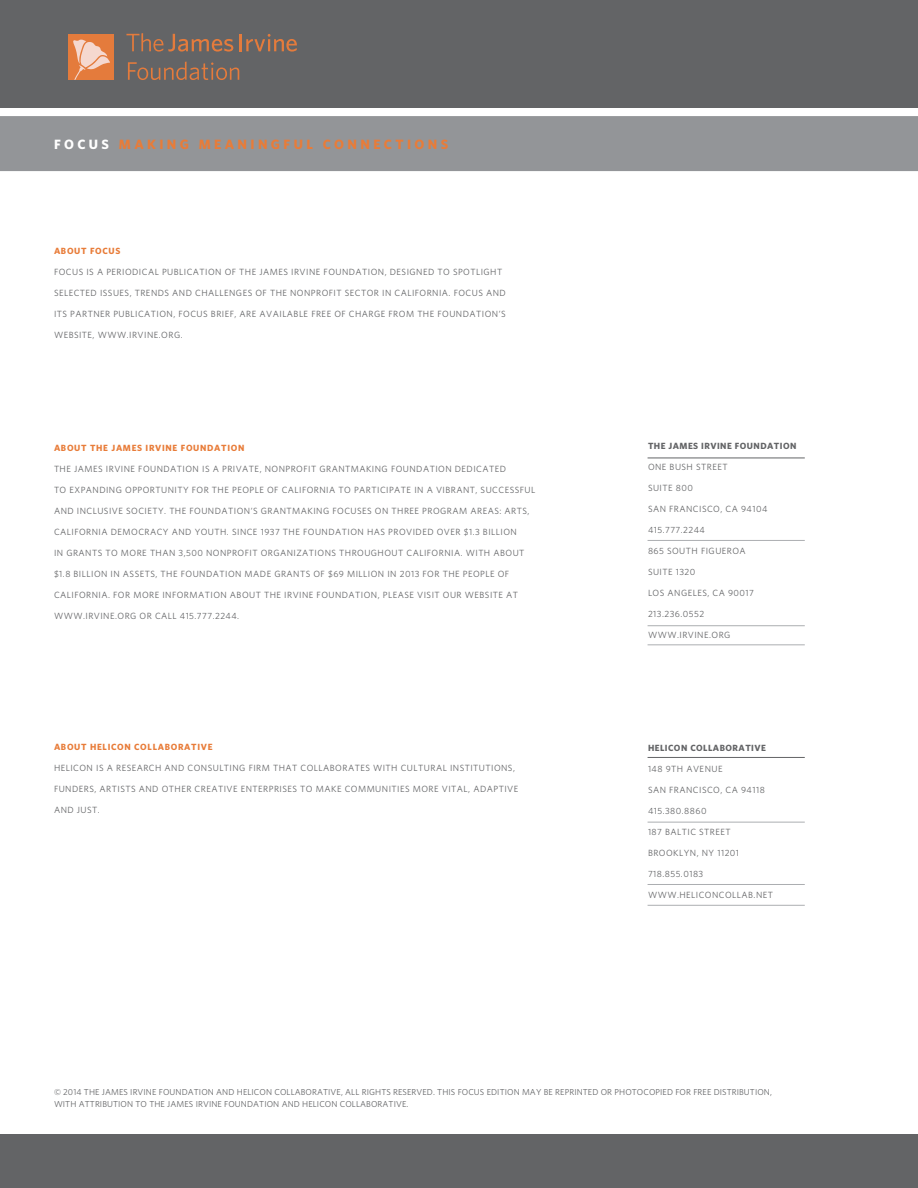
<style>
.page{position:relative;width:918px;height:1188px;background:#fff}
.page>*{position:absolute;margin:0;border:0;box-sizing:border-box;transform-origin:0 0}
.t1{font:700 13.5px "Whitney";letter-spacing:.25em;color:#e87c39}
.t2{font:9px "Whitney";letter-spacing:.05em;color:#636466}
.t3{font:700 9px "Whitney";letter-spacing:.075em;color:#e87c39}
.t4{font:700 9px "Whitney";letter-spacing:.05em;color:#636466}
.t5{font:8.7px/12px "Whitney";letter-spacing:.01em;color:#636466}
.s1{color:#fff}
</style>
<div class="page">
<div style="left:0;top:1134px;width:918px;height:54px;background:#636466"></div>
<div style="left:0;top:116px;width:918px;height:55px;background:#939598"></div>
<hr style="left:648px;top:645px;width:157px;height:1px;background:#acaeb1">
<hr style="left:648px;top:905px;width:157px;height:1px;background:#acaeb1">
<hr style="left:648px;top:625px;width:157px;height:1px;background:#acaeb1">
<hr style="left:648px;top:822px;width:157px;height:1px;background:#acaeb1">
<hr style="left:648px;top:884px;width:157px;height:1px;background:#acaeb1">
<hr style="left:648px;top:540px;width:157px;height:1px;background:#acaeb1">
<hr style="left:648px;top:458px;width:157px;height:1px;background:#636466">
<hr style="left:648px;top:757px;width:157px;height:1px;background:#636466">
<div style="left:0;top:0;width:918px;height:108px;background:#636466"></div>
<div style="left:68px;top:34px;width:46px;height:46px;background:#e47b3c"></div>
<svg style="left:73px;top:39px;width:37px;height:41px"></svg>
<svg style="left:126px;top:33px;width:107px;height:19px"></svg>
<svg style="left:240px;top:34px;width:57px;height:18px"></svg>
<svg style="left:128px;top:62px;width:111px;height:18px"></svg>
<h1 class="t1" style="left:54px;top:135px;width:396px"><span class="s1">FOCUS</span> MAKING MEANINGFUL CONNECTIONS</h1>
<p class="t3" style="left:54px;top:245px;width:68px">ABOUT FOCUS</p>
<p class="t2" style="left:54px;top:266px;width:450px">FOCUS IS A PERIODICAL PUBLICATION OF THE JAMES IRVINE FOUNDATION, DESIGNED TO SPOTLIGHT</p>
<p class="t2" style="left:54px;top:287px;width:453px">SELECTED ISSUES, TRENDS AND CHALLENGES OF THE NONPROFIT SECTOR IN CALIFORNIA. FOCUS AND</p>
<p class="t2" style="left:54px;top:308px;width:453px">ITS PARTNER PUBLICATION, FOCUS BRIEF, ARE AVAILABLE FREE OF CHARGE FROM THE FOUNDATION’S</p>
<p class="t2" style="left:54px;top:329px;width:130px">WEBSITE, WWW.IRVINE.ORG.</p>
<p class="t3" style="left:54px;top:442px;width:192px">ABOUT THE JAMES IRVINE FOUNDATION</p>
<p class="t2" style="left:54px;top:463px;width:454px">THE JAMES IRVINE FOUNDATION IS A PRIVATE, NONPROFIT GRANTMAKING FOUNDATION DEDICATED</p>
<p class="t2" style="left:54px;top:484px;width:483px">TO EXPANDING OPPORTUNITY FOR THE PEOPLE OF CALIFORNIA TO PARTICIPATE IN A VIBRANT, SUCCESSFUL</p>
<p class="t2" style="left:54px;top:505px;width:477px">AND INCLUSIVE SOCIETY. THE FOUNDATION’S GRANTMAKING FOCUSES ON THREE PROGRAM AREAS: ARTS,</p>
<p class="t2" style="left:54px;top:526px;width:464px">CALIFORNIA DEMOCRACY AND YOUTH. SINCE 1937 THE FOUNDATION HAS PROVIDED OVER $1.3 BILLION</p>
<p class="t2" style="left:54px;top:547px;width:472px">IN GRANTS TO MORE THAN 3,500 NONPROFIT ORGANIZATIONS THROUGHOUT CALIFORNIA. WITH ABOUT</p>
<p class="t2" style="left:54px;top:568px;width:457px">$1.8 BILLION IN ASSETS, THE FOUNDATION MADE GRANTS OF $69 MILLION IN 2013 FOR THE PEOPLE OF</p>
<p class="t2" style="left:54px;top:589px;width:466px">CALIFORNIA. FOR MORE INFORMATION ABOUT THE IRVINE FOUNDATION, PLEASE VISIT OUR WEBSITE AT</p>
<p class="t2" style="left:54px;top:610px;width:187px">WWW.IRVINE.ORG OR CALL 415.777.2244.</p>
<p class="t3" style="left:54px;top:741px;width:160px">ABOUT HELICON COLLABORATIVE</p>
<p class="t2" style="left:54px;top:762px;width:462px">HELICON IS A RESEARCH AND CONSULTING FIRM THAT COLLABORATES WITH CULTURAL INSTITUTIONS,</p>
<p class="t2" style="left:54px;top:783px;width:466px">FUNDERS, ARTISTS AND OTHER CREATIVE ENTERPRISES TO MAKE COMMUNITIES MORE VITAL, ADAPTIVE</p>
<p class="t2" style="left:54px;top:804px;width:47px">AND JUST.</p>
<p class="t4" style="left:648px;top:439px;width:150px">THE JAMES IRVINE FOUNDATION</p>
<p class="t2" style="left:648px;top:460px;width:81px">ONE BUSH STREET</p>
<p class="t2" style="left:648px;top:481px;width:46px">SUITE 800</p>
<p class="t2" style="left:648px;top:502px;width:121px">SAN FRANCISCO, CA 94104</p>
<p class="t2" style="left:648px;top:523px;width:58px">415.777.2244</p>
<p class="t2" style="left:648px;top:544px;width:99px">865 SOUTH FIGUEROA---</p>
<p class="t2" style="left:648px;top:565px;width:49px">SUITE 1320</p>
<p class="t2" style="left:648px;top:586px;width:108px">LOS ANGELES, CA 90017</p>
<p class="t2" style="left:648px;top:607px;width:58px">213.236.0552</p>
<p class="t2" style="left:648px;top:628px;width:84px">WWW.IRVINE.ORG</p>
<p class="t4" style="left:648px;top:742px;width:119px">HELICON COLLABORATIVE</p>
<p class="t2" style="left:648px;top:763px;width:76px">148 9TH AVENUE</p>
<p class="t2" style="left:648px;top:784px;width:118px">SAN FRANCISCO, CA 94118</p>
<p class="t2" style="left:648px;top:805px;width:60px">415.380.8860</p>
<p class="t2" style="left:648px;top:826px;width:84px">187 BALTIC STREET</p>
<p class="t2" style="left:648px;top:847px;width:93px">BROOKLYN, NY 11201</p>
<p class="t2" style="left:648px;top:868px;width:57px">718.855.0183</p>
<p class="t2" style="left:648px;top:889px;width:127px">WWW.HELICONCOLLAB.NET</p>
<p class="t5" style="left:54px;top:1086px;width:720px">© 2014 THE JAMES IRVINE FOUNDATION AND HELICON COLLABORATIVE, ALL RIGHTS RESERVED. THIS FOCUS EDITION MAY BE REPRINTED OR PHOTOCOPIED FOR FREE DISTRIBUTION,<br>WITH ATTRIBUTION TO THE JAMES IRVINE FOUNDATION AND HELICON COLLABORATIVE.</p>
</div>
